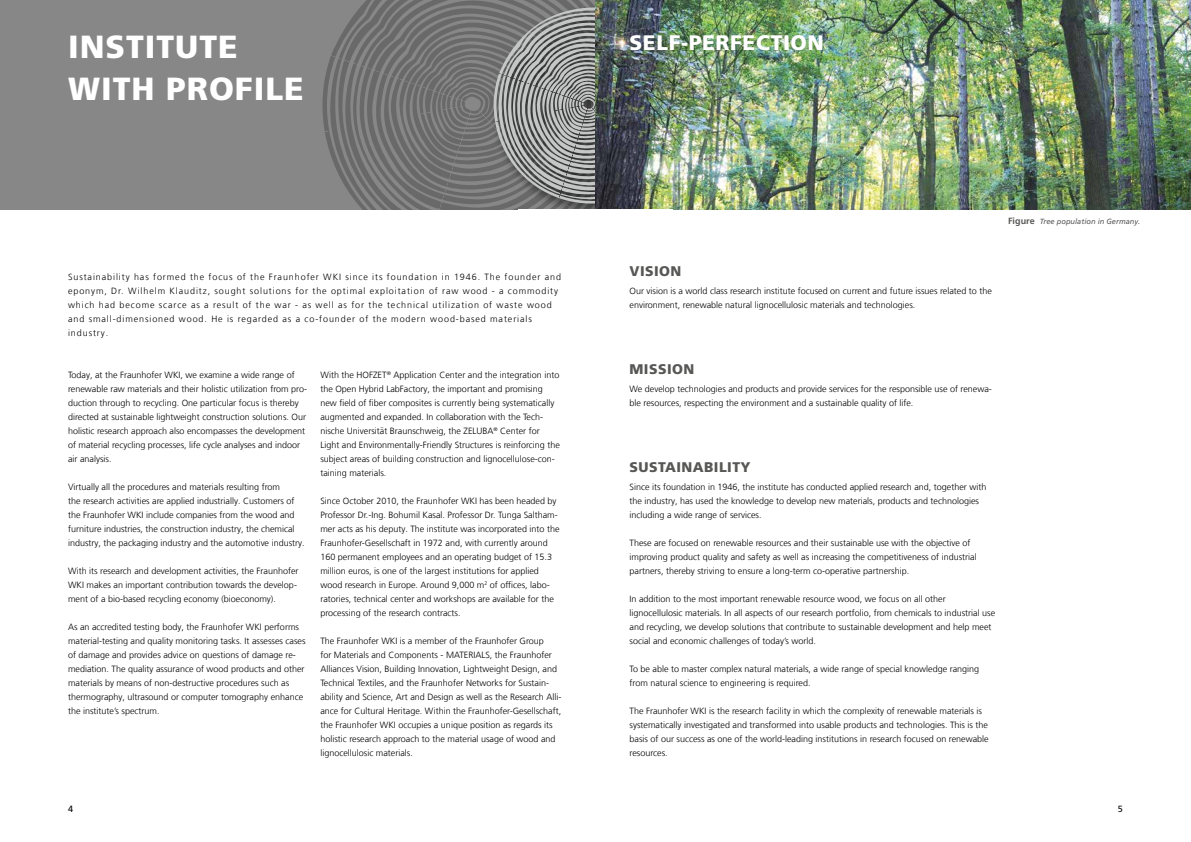
<style>
.page{position:relative;width:1191px;height:842px;background:#fff}
.page>*{position:absolute;margin:0;border:0;box-sizing:border-box;transform-origin:0 0}
.t1{font:900 32px/42px "Frutiger LT Com";letter-spacing:.03em;color:#fff}
.t2{font:900 21px "Frutiger LT Com";letter-spacing:.03em;color:#fff}
.t3{font:900 14px "Frutiger LT Com";letter-spacing:.03em;color:#575756}
.t4{font:300 9px/14px "Frutiger LT Com";color:#000}
.t5{font:300 9px/14px "Frutiger LT Com";letter-spacing:.1em;color:#000}
.t6{font:9px "Frutiger LT Com";color:#000}
.t7{font:italic 7.5px "Frutiger LT Com";color:#575756}
.s1{font-weight:700;font-style:normal;font-size:9px}
</style>
<div class="page">
<div style="left:0;top:0;width:595px;height:210px;background:#878787"></div>
<svg style="left:322px;top:0;width:268px;height:210px;fill:#707070"></svg>
<div style="left:490px;top:1px;width:213px;height:218px;background:#000;opacity:.75"></div>
<svg style="left:492px;top:4px;width:103px;height:200px"></svg>
<img style="left:595px;top:0;width:596px;height:210px">
<div style="left:518px;top:210px;width:155px;height:14px;background:#fff"></div>
<h1 class="t1" style="left:68px;top:26px;width:237px">INSTITUTE<br>WITH PROFILE</h1>
<h2 class="t2" style="left:629px;top:30px;width:196px">SELF-PERFECTION</h2>
<p class="t5" style="left:68px;top:270px;width:494px">Sustainability has formed the focus of the Fraunhofer WKI since its foundation in 1946. The founder and eponym, Dr. Wilhelm Klauditz, sought solutions for the optimal exploitation of raw wood - a commodity which had become scarce as a result of the war - as well as for the technical utilization of waste wood and small-dimensioned wood. He is regarded as a co-founder of the modern wood-based materials industry.</p>
<p class="t4" style="left:320px;top:368px;width:241px">With the HOFZET<sup>®</sup> Application Center and the integration into the Open Hybrid LabFactory, the important and promising new field of fiber composites is currently being systematically augmented and expanded. In collaboration with the Tech&shy;nische Universität Braunschweig, the ZELUBA<sup>®</sup> Center for Light and Environmentally-Friendly Structures is reinforcing the subject areas of building construction and lignocellulose-con&shy;taining materials.</p>
<p class="t4" style="left:320px;top:494px;width:241px">Since October 2010, the Fraunhofer WKI has been headed by Professor Dr.-Ing. Bohumil Kasal. Professor Dr. Tunga Saltham&shy;mer acts as his deputy. The institute was incorporated into the Fraunhofer-Gesellschaft in 1972 and, with currently around 160 permanent employees and an operating budget of 15.3 million euros, is one of the largest institutions for applied wood research in Europe. Around 9,000 m<sup>2</sup> of offices, labo&shy;ratories, technical center and workshops are available for the processing of the research contracts.</p>
<p class="t4" style="left:320px;top:634px;width:242px">The Fraunhofer WKI is a member of the Fraunhofer Group<br>for Materials and Components - MATERIALS, the Fraunhofer Alliances Vision, Building Innovation, Lightweight Design, and Technical Textiles, and the Fraunhofer Networks for Sustain&shy;ability and Science, Art and Design as well as the Research Alli&shy;ance for Cultural Heritage. Within the Fraunhofer-Gesellschaft, the Fraunhofer WKI occupies a unique position as regards its holistic research approach to the material usage of wood and lignocellulosic materials.</p>
<p class="t4" style="left:68px;top:368px;width:241px">Today, at the Fraunhofer WKI, we examine a wide range of renewable raw materials and their holistic utilization from pro&shy;duction through to recycling. One particular focus is thereby directed at sustainable lightweight construction solutions. Our holistic research approach also encompasses the development of material recycling processes, life cycle analyses and indoor air analysis.</p>
<p class="t4" style="left:68px;top:480px;width:238px">Virtually all the procedures and materials resulting from<br>the research activities are applied industrially. Customers of the Fraunhofer WKI include companies from the wood and furniture industries, the construction industry, the chemical industry, the packaging industry and the automotive industry.</p>
<p class="t4" style="left:68px;top:564px;width:232px">With its research and development activities, the Fraunhofer<br>WKI makes an important contribution towards the develop&shy;ment of a bio-based recycling economy (bioeconomy).</p>
<p class="t4" style="left:68px;top:620px;width:239px">As an accredited testing body, the Fraunhofer WKI performs material-testing and quality monitoring tasks. It assesses cases of damage and provides advice on questions of damage re&shy;mediation. The quality assurance of wood products and other materials by means of non-destructive procedures such as thermography, ultrasound or computer tomography enhance the institute’s spectrum.</p>
<h3 class="t3" style="left:629px;top:263px;width:53px">VISION</h3>
<p class="t4" style="left:629px;top:284px;width:364px">Our vision is a world class research institute focused on current and future issues related to the environment, renewable natural lignocellulosic materials and technologies.</p>
<p class="t7" style="left:1008px;top:217px;width:134px"><span class="s1">Figure</span> Tree population in Germany.</p>
<h3 class="t3" style="left:629px;top:361px;width:66px">MISSION</h3>
<p class="t4" style="left:629px;top:382px;width:364px">We develop technologies and products and provide services for the responsible use of renewa&shy;ble resources, respecting the environment and a sustainable quality of life.</p>
<h3 class="t3" style="left:629px;top:459px;width:123px">SUSTAINABILITY</h3>
<p class="t4" style="left:629px;top:480px;width:358px">Since its foundation in 1946, the institute has conducted applied research and, together with the industry, has used the knowledge to develop new materials, products and technologies including a wide range of services.</p>
<p class="t4" style="left:629px;top:536px;width:349px">These are focused on renewable resources and their sustainable use with the objective of improving product quality and safety as well as increasing the competitiveness of industrial partners, thereby striving to ensure a long-term co-operative partnership.</p>
<p class="t4" style="left:629px;top:592px;width:367px">In addition to the most important renewable resource wood, we focus on all other lignocellulosic materials. In all aspects of our research portfolio, from chemicals to industrial use and recycling, we develop solutions that contribute to sustainable development and help meet social and economic challenges of today’s world.</p>
<p class="t4" style="left:629px;top:662px;width:351px">To be able to master complex natural materials, a wide range of special knowledge ranging from natural science to engineering is required.</p>
<p class="t4" style="left:629px;top:704px;width:361px">The Fraunhofer WKI is the research facility in which the complexity of renewable materials is systematically investigated and transformed into usable products and technologies. This is the basis of our success as one of the world-leading institutions in research focused on renewable resources.</p>
<p class="t6" style="left:68px;top:803px;width:7px">4</p>
<p class="t6" style="left:1118px;top:803px;width:7px">5</p>
</div>
